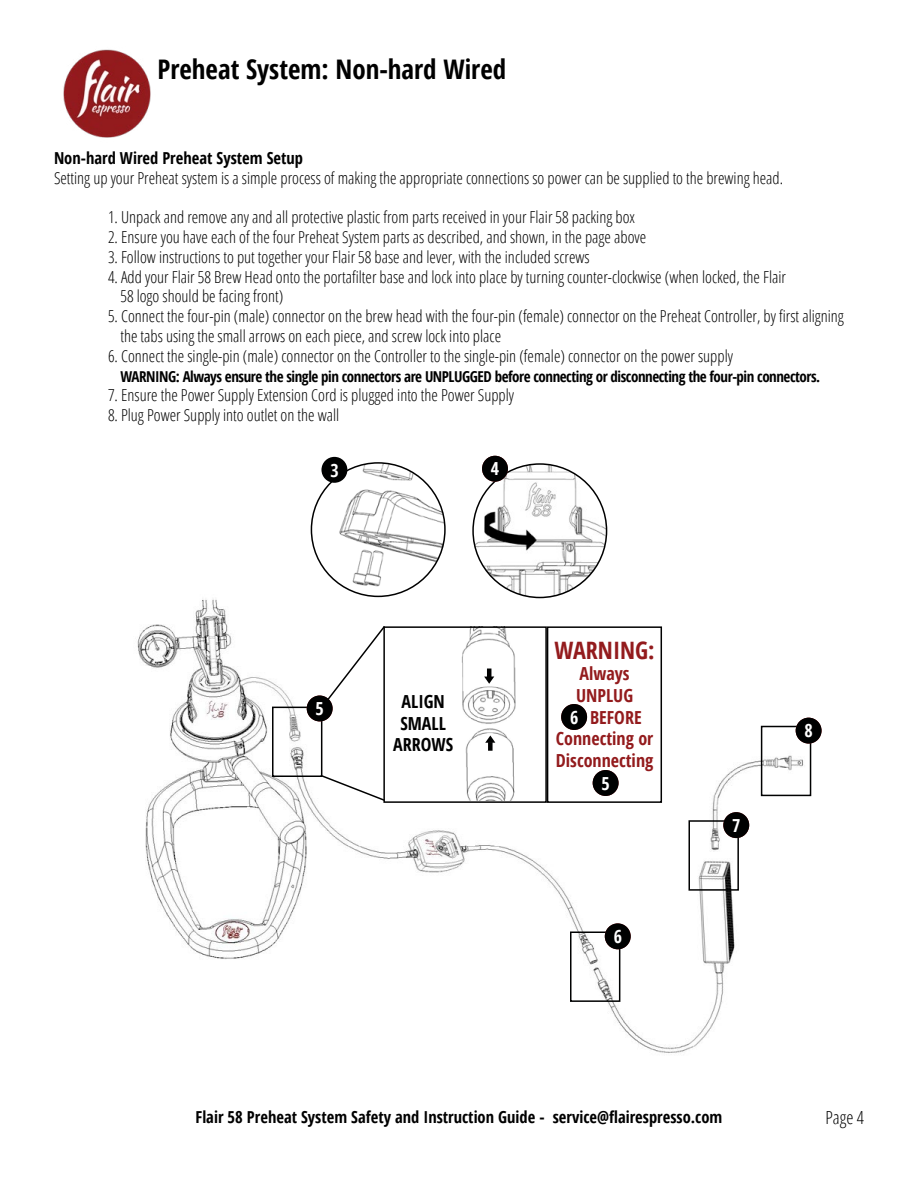
<style>
.page{position:relative;width:918px;height:1188px;background:#fff}
.page>*{position:absolute;margin:0;border:0;box-sizing:border-box;transform-origin:0 0}
.t1{font:700 condensed 27px "Open Sans";color:#000}
.t2{font:700 condensed 24px "Open Sans";color:#931b1d}
.t3{font:700 condensed 18px/21.6px "Open Sans";color:#931b1d;text-align:center}
.t4{font:700 condensed 18px/21.6px "Open Sans";color:#000;text-align:center}
.t5{font:700 condensed 18px "Open Sans";color:#fff}
.t6{font:300 condensed 18px "Open Sans";color:#000}
.t7{font:300 condensed 16.5px/19.8px "Open Sans";color:#000}
.t8{font:700 condensed 16.5px "Open Sans";color:#000}
.t9{font:700 condensed 15px "Open Sans";letter-spacing:-.03em;color:#000}
.s1{color:#fff}
</style>
<div class="page">
<img style="left:63px;top:49px;width:88px;height:89px">
<img style="left:137px;top:528px;width:684px;height:525px">
<img style="left:311px;top:463px;width:134px;height:133px;border-radius:67px">
<div style="left:321px;top:457px;width:26px;height:26px;background:#000101;border-radius:50%"></div>
<img style="left:473px;top:464px;width:134px;height:134px;border-radius:67px">
<div style="left:482px;top:456px;width:26px;height:26px;background:#000101;border-radius:50%"></div>
<div style="left:272px;top:707px;width:50px;height:70px;border:2px solid #000101"></div>
<div style="left:570px;top:932px;width:50px;height:70px;border:2px solid #000101"></div>
<div style="left:307px;top:696px;width:26px;height:25px;background:#000101;border-radius:50%"></div>
<div style="left:605px;top:923px;width:26px;height:26px;background:#000101;border-radius:50%"></div>
<div style="left:688px;top:820px;width:51px;height:71px;border:2px solid #000101"></div>
<div style="left:723px;top:812px;width:26px;height:26px;background:#000101;border-radius:50%"></div>
<div style="left:761px;top:726px;width:50px;height:70px;border:2px solid #000101"></div>
<div style="left:796px;top:718px;width:26px;height:26px;background:#000101;border-radius:50%"></div>
<img style="left:402px;top:629px;width:174px;height:171px">
<svg style="left:319px;top:773px;width:64px;height:29px"></svg>
<svg style="left:320px;top:624px;width:67px;height:86px"></svg>
<svg style="left:484px;top:669px;width:10px;height:15px"></svg>
<div style="left:488px;top:742px;width:5px;height:9px;background:#000101"></div>
<svg style="left:485px;top:735px;width:10px;height:8px"></svg>
<div style="left:383px;top:626px;width:164px;height:177px;border:2px solid #000"></div>
<div style="left:547px;top:626px;width:115px;height:177px;border:2px solid #000"></div>
<div style="left:593px;top:770px;width:26px;height:26px;background:#000101;border-radius:50%"></div>
<div style="left:561px;top:704px;width:26px;height:26px;background:#000101;border-radius:50%"></div>
<h1 class="t1" style="left:158px;top:50px;width:350px">Preheat System: Non-hard Wired</h1>
<p class="t8" style="left:54px;top:146px;width:251px">Non-hard Wired Preheat System Setup</p>
<p class="t7" style="left:54px;top:167px;width:731px">Setting up your Preheat system is a simple process of making the appropriate connections so power can be supplied to the brewing head.</p>
<p class="t7" style="left:108px;top:207px;width:528px">1. Unpack and remove any and all protective plastic from parts received in your Flair 58 packing box</p>
<p class="t7" style="left:108px;top:227px;width:540px">2. Ensure you have each of the four Preheat System parts as described, and shown, in the page above</p>
<p class="t7" style="left:108px;top:246px;width:483px">3. Follow instructions to put together your Flair 58 base and lever, with the included screws</p>
<p class="t7" style="left:120px;top:266px;width:667px;text-indent:-12px">4. Add your Flair 58 Brew Head onto the portafilter base and lock into place by turning counter-clockwise (when locked, the Flair<br>58 logo should be facing front)</p>
<p class="t7" style="left:120px;top:306px;width:725px;text-indent:-12px">5. Connect the four-pin (male) connector on the brew head with the four-pin (female) connector on the Preheat Controller, by first aligning the tabs using the small arrows on each piece, and screw lock into place</p>
<p class="t7" style="left:108px;top:345px;width:627px">6. Connect the single-pin (male) connector on the Controller to the single-pin (female) connector on the power supply</p>
<p class="t9" style="left:120px;top:366px;width:701px">WARNING: Always ensure the single pin connectors are UNPLUGGED before connecting or disconnecting the four-pin connectors.</p>
<p class="t7" style="left:108px;top:385px;width:408px">7. Ensure the Power Supply Extension Cord is plugged into the Power Supply</p>
<p class="t7" style="left:108px;top:405px;width:233px">8. Plug Power Supply into outlet on the wall</p>
<p class="t5" style="left:330px;top:457px;width:10px">3</p>
<p class="t5" style="left:491px;top:456px;width:10px">24</p>
<p class="t5" style="left:316px;top:696px;width:10px">25</p>
<p class="t4" style="left:393px;top:690px;width:62px">ALIGN<br>SMALL<br>ARROWS</p>
<h2 class="t2" style="left:555px;top:633px;width:102px">WARNING:</h2>
<p class="t3" style="left:556px;top:663px;width:99px">Always<br>UNPLUG<br>#6 BEFORE<br>Connecting or<br>Disconnecting # 5<span class="s1">25</span></p>
<p class="t5" style="left:570px;top:705px;width:10px">26</p>
<p class="t5" style="left:614px;top:924px;width:10px">26</p>
<p class="t5" style="left:732px;top:813px;width:10px">27</p>
<p class="t5" style="left:805px;top:718px;width:10px">28</p>
<p class="t8" style="left:196px;top:1105px;width:528px">Flair 58 Preheat System Safety and Instruction Guide - service@flairespresso.com</p>
<p class="t6" style="left:826px;top:1105px;width:40px">Page 4</p>
</div>
